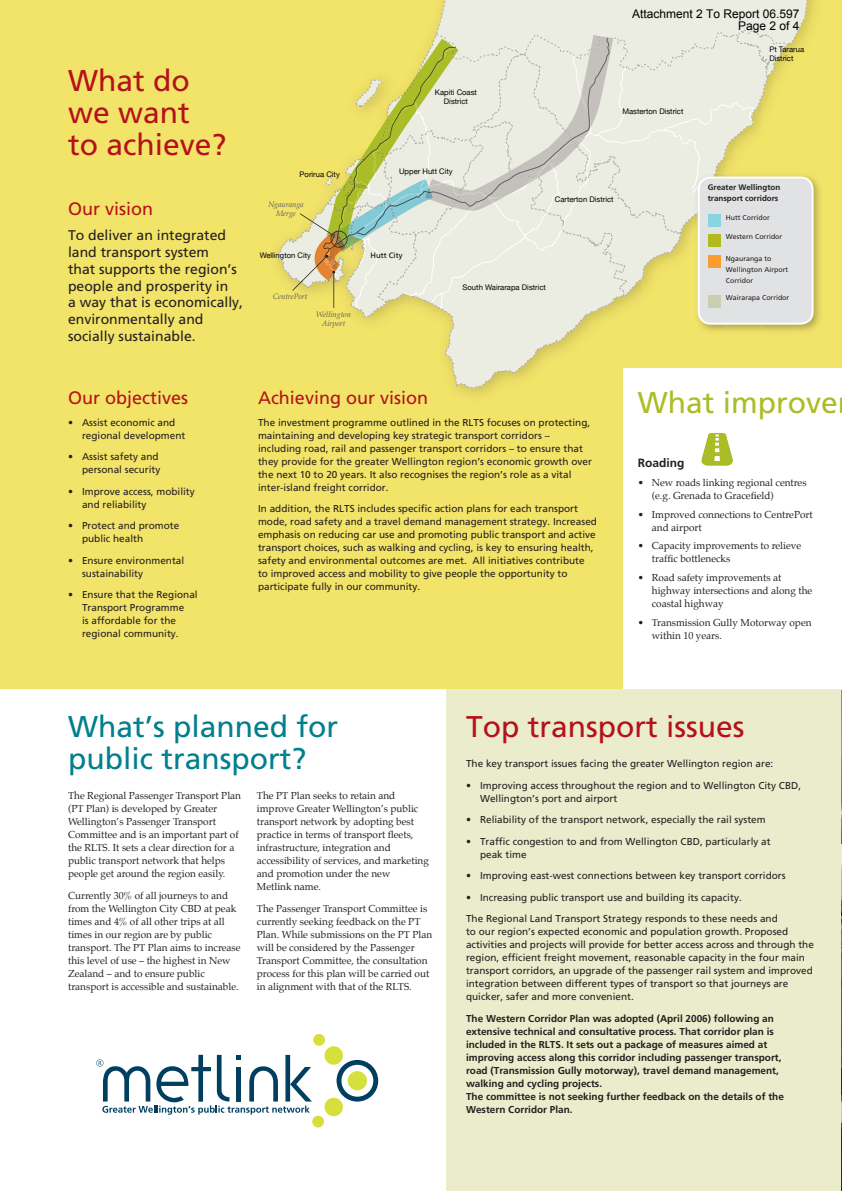
<style>
.page{position:relative;width:842px;height:1191px;background:#f2e369}
.page>*{position:absolute;margin:0;border:0;box-sizing:border-box;transform-origin:0 0}
.t1{font:30px/32px "Frutiger";color:#b5111a}
.t2{font:30px/32px "Frutiger";color:#007f8c}
.t3{font:30px "Frutiger";color:#abbd26}
.t4{font:18px "Frutiger";color:#b5111a}
.t5{font:14px/16.8px "Frutiger";color:#231f20}
.t6{font:12px/12px "Arial";color:#000;text-align:right}
.t7{font:700 12px "Frutiger";color:#231f20}
.t8{font:10px/13px "Frutiger";color:#231f20}
.t9{font:10px/13px "Palatino";color:#231f20}
.t10{font:700 10px/13px "Frutiger";color:#231f20}
.t11{font:700 8px/11px "Frutiger";color:#231f20}
.t12{font:7.7px/9.2px "Helvetica Neue";color:#010202}
.t13{font:italic 7.7px/9.2px "Palatino";color:#58595b;text-align:center}
.t14{font:7.7px "Frutiger";color:#010202}
.t15{font:7px/11px "Frutiger";color:#231f20}
</style>
<div class="page">
<svg style="left:437px;top:0;width:374px;height:369px;fill:#ebede2"></svg>
<svg style="left:437px;top:325px;width:190px;height:63px"></svg>
<div style="left:624px;top:369px;width:218px;height:323px;background:#fff"></div>
<div style="left:0;top:690px;width:448px;height:501px;background:#fff"></div>
<div style="left:446px;top:690px;width:396px;height:501px;background:#eaeccc"></div>
<img style="left:841px;top:690px;width:1px;height:153px">
<img style="left:841px;top:866px;width:1px;height:325px">
<div style="left:313px;top:1034px;width:12px;height:12px;background:#d6e03d;border-radius:50%"></div>
<div style="left:324px;top:1046px;width:19px;height:19px;background:#d6e03d;border-radius:50%"></div>
<div style="left:312px;top:1116px;width:12px;height:11px;background:#d6e03d;border-radius:50%"></div>
<div style="left:324px;top:1098px;width:19px;height:18px;background:#d6e03d;border-radius:50%"></div>
<svg style="left:337px;top:1060px;width:41px;height:42px"></svg>
<svg style="left:96px;top:1055px;width:216px;height:60px"></svg>
<svg style="left:701px;top:433px;width:32px;height:33px"></svg>
<img style="left:726px;top:180px;width:94px;height:155px">
<img style="left:693px;top:325px;width:33px;height:10px">
<svg style="left:278px;top:28px;width:536px;height:297px"></svg>
<p class="t6" style="left:632px;top:8px;width:169px">Attachment 2 To Report 06.597<br>Page 2 of 4</p>
<h1 class="t1" style="left:68px;top:67px;width:160px">What do we want to achieve?</h1>
<h2 class="t4" style="left:68px;top:201px;width:87px">Our vision</h2>
<h3 class="t5" style="left:68px;top:228px;width:177px">To deliver an integrated land transport system<br>that supports the region’s people and prosperity in<br>a way that is economically, environmentally and socially sustainable.</h3>
<p class="t12" style="left:435px;top:87px;width:44px;text-align:center">Kapiti Coast<br>District</p>
<p class="t12" style="left:622px;top:106px;width:63px">Masterton District</p>
<p class="t12" style="left:300px;top:169px;width:42px">Porirua City</p>
<p class="t12" style="left:399px;top:167px;width:55px">Upper Hutt City</p>
<p class="t13" style="left:268px;top:200px;width:37px">Ngauranga<br>Merge</p>
<p class="t12" style="left:555px;top:194px;width:60px">Carterton District</p>
<p class="t12" style="left:260px;top:251px;width:53px">Wellington City</p>
<p class="t13" style="left:273px;top:292px;width:36px">CentrePort</p>
<p class="t13" style="left:316px;top:310px;width:36px">Wellington<br>Airport</p>
<p class="t14" style="left:371px;top:252px;width:33px">Hutt City</p>
<p class="t12" style="left:463px;top:282px;width:85px">South Wairarapa District</p>
<p class="t12" style="left:769px;top:45px;width:36px">Pt Tararua<br>District</p>
<p class="t11" style="left:708px;top:183px;width:74px">Greater Wellington transport corridors</p>
<p class="t15" style="left:726px;top:212px;width:45px">Hutt Corridor</p>
<p class="t15" style="left:726px;top:232px;width:58px">Western Corridor</p>
<p class="t15" style="left:726px;top:253px;width:64px">Ngauranga to<br>Wellington Airport<br>Corridor</p>
<p class="t15" style="left:726px;top:293px;width:65px">Wairarapa Corridor</p>
<h2 class="t4" style="left:68px;top:391px;width:122px">Our objectives</h2>
<p class="t8" style="left:82px;top:416px;width:105px;text-indent:-14px">• Assist economic and regional development</p>
<p class="t8" style="left:68px;top:451px;width:94px;text-align:right">• Assist safety and personal security</p>
<p class="t8" style="left:82px;top:485px;width:114px;text-indent:-14px">• Improve access, mobility and reliability</p>
<p class="t8" style="left:82px;top:520px;width:99px;text-indent:-14px">• Protect and promote public health</p>
<p class="t8" style="left:82px;top:554px;width:104px;text-indent:-14px">• Ensure environmental sustainability</p>
<p class="t8" style="left:82px;top:589px;width:117px;text-indent:-14px">• Ensure that the Regional<br>Transport Programme<br>is affordable for the regional community.</p>
<h2 class="t4" style="left:258px;top:391px;width:172px">Achieving our vision</h2>
<p class="t8" style="left:258px;top:416px;width:335px">The investment programme outlined in the RLTS focuses on protecting, maintaining and developing key strategic transport corridors – including road, rail and passenger transport corridors – to ensure that they provide for the greater Wellington region’s economic growth over the next 10 to 20 years. It also recognises the region’s role as a vital inter-island freight corridor.</p>
<p class="t8" style="left:258px;top:503px;width:340px">In addition, the RLTS includes specific action plans for each transport mode, road safety and a travel demand management strategy. Increased emphasis on reducing car use and promoting public transport and active transport choices, such as walking and cycling, is key to ensuring health, safety and environmental outcomes are met. All initiatives contribute to improved access and mobility to give people the opportunity to participate fully in our community.</p>
<h1 class="t3" style="left:638px;top:390px;width:202px">What improve</h1>
<p class="t7" style="left:638px;top:458px;width:48px">Roading</p>
<p class="t9" style="left:652px;top:477px;width:156px;text-indent:-14px">• New roads linking regional centres (e.g. Grenada to Gracefield)</p>
<p class="t9" style="left:652px;top:508px;width:162px;text-indent:-14px">• Improved connections to CentrePort and airport</p>
<p class="t9" style="left:652px;top:540px;width:151px;text-indent:-14px">• Capacity improvements to relieve traffic bottlenecks</p>
<p class="t9" style="left:652px;top:572px;width:162px;text-indent:-14px">• Road safety improvements at highway intersections and along the coastal highway</p>
<p class="t9" style="left:652px;top:616px;width:161px;text-indent:-14px">• Transmission Gully Motorway open within 10 years.</p>
<h1 class="t2" style="left:68px;top:713px;width:272px">What’s planned for public transport?</h1>
<p class="t9" style="left:68px;top:790px;width:174px">The Regional Passenger Transport Plan (PT Plan) is developed by Greater Wellington’s Passenger Transport Committee and is an important part of the RLTS. It sets a clear direction for a public transport network that helps people get around the region easily.</p>
<p class="t9" style="left:68px;top:889px;width:174px">Currently 30% of all journeys to and from the Wellington City CBD at peak times and 4% of all other trips at all times in our region are by public transport. The PT Plan aims to increase this level of use – the highest in New Zealand – and to ensure public transport is accessible and sustainable.</p>
<p class="t9" style="left:257px;top:790px;width:174px">The PT Plan seeks to retain and improve Greater Wellington’s public transport network by adopting best practice in terms of transport fleets, infrastructure, integration and accessibility of services, and marketing and promotion under the new<br>Metlink name.</p>
<p class="t9" style="left:257px;top:902px;width:177px">The Passenger Transport Committee is currently seeking feedback on the PT Plan. While submissions on the PT Plan will be considered by the Passenger Transport Committee, the consultation process for this plan will be carried out in alignment with that of the RLTS.</p>
<h1 class="t1" style="left:466px;top:713px;width:280px">Top transport issues</h1>
<p class="t8" style="left:466px;top:758px;width:309px">The key transport issues facing the greater Wellington region are:</p>
<p class="t8" style="left:480px;top:779px;width:323px;text-indent:-14px">• Improving access throughout the region and to Wellington City CBD,<br>Wellington’s port and airport</p>
<p class="t8" style="left:466px;top:814px;width:301px">• Reliability of the transport network, especially the rail system</p>
<p class="t8" style="left:480px;top:835px;width:292px;text-indent:-14px">• Traffic congestion to and from Wellington CBD, particularly at peak time</p>
<p class="t8" style="left:466px;top:870px;width:321px">• Improving east-west connections between key transport corridors</p>
<p class="t8" style="left:466px;top:887px;width:313px;line-height:21.5px">• Increasing public transport use and building its capacity.<br>The Regional Land Transport Strategy responds to these needs and</p>
<p class="t8" style="left:466px;top:926px;width:349px">to our region’s expected economic and population growth. Proposed activities and projects will provide for better access across and through the region, efficient freight movement, reasonable capacity in the four main transport corridors, an upgrade of the passenger rail system and improved integration between different types of transport so that journeys are quicker, safer and more convenient.</p>
<p class="t10" style="left:466px;top:1012px;width:319px">The Western Corridor Plan was adopted (April 2006) following an extensive technical and consultative process. That corridor plan is included in the RLTS. It sets out a package of measures aimed at improving access along this corridor including passenger transport, road (Transmission Gully motorway), travel demand management, walking and cycling projects.<br>The committee is not seeking further feedback on the details of the Western Corridor Plan.</p>
</div>
